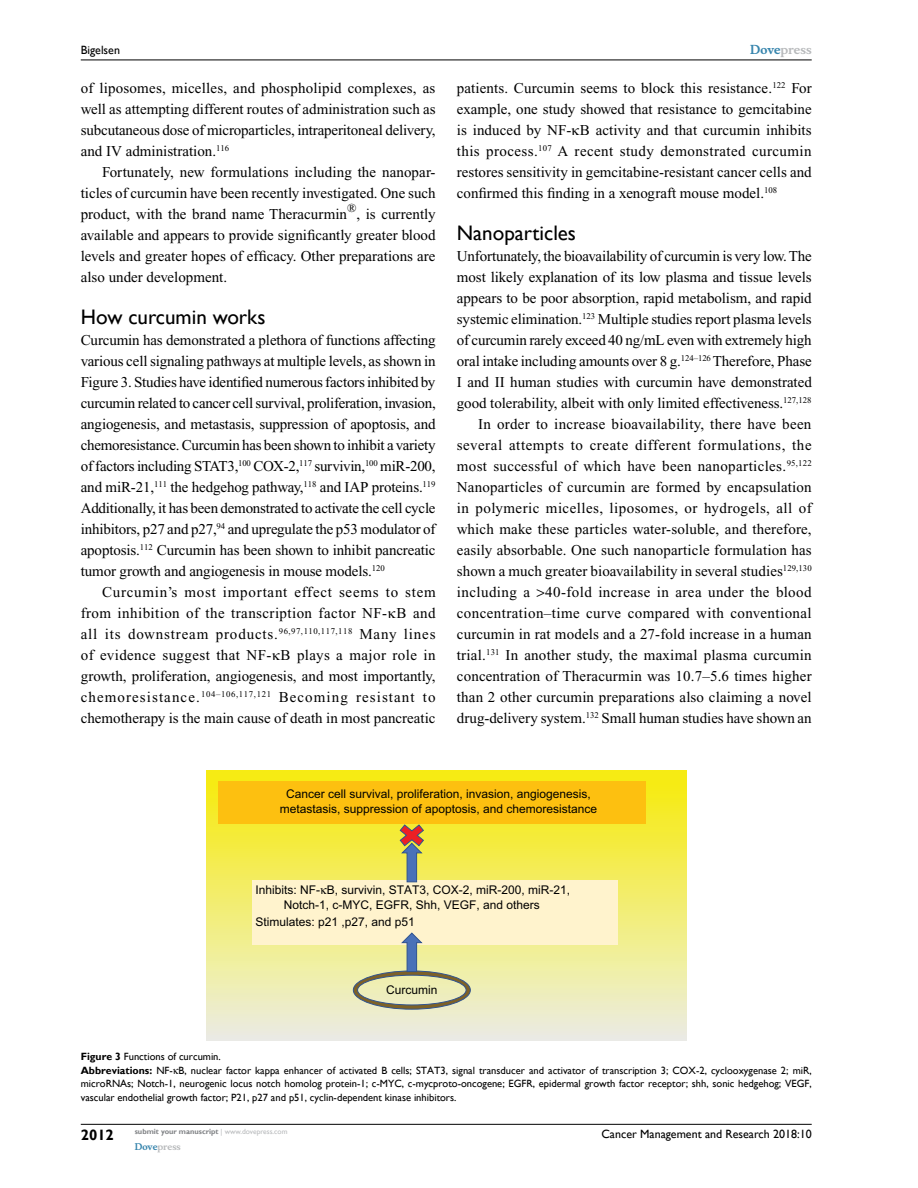
<style>
.page{position:relative;width:918px;height:1188px;background:#fff}
.page>*{position:absolute;margin:0;border:0;box-sizing:border-box;transform-origin:0 0}
.t1{font:21px "Gill Sans";color:#000}
.t2{font:15px/21px "Times New Roman";color:#000;text-align:justify}
.t3{font:700 15px "Gill Sans";color:#000}
.t4{font:12.3px "Times New Roman";color:#000}
.t5{font:12px/14.4px "Arial";color:#000;text-align:center}
.t6{font:12px "Gill Sans";color:#000}
.t7{font:700 12px "Musee";color:#b8babc}
.t8{font:10.5px/13.5px "Gill Sans";color:#000}
.t9{font:700 9px "Musee";color:#b8babc}
.t10{font:700 7.5px "Gill Sans";color:#808285}
.s1{color:#3785ad}
.s2{font-weight:700}
.s3{font-weight:400;color:#b8babc}
</style>
<div class="page">
<hr style="left:81px;top:1124px;width:731px;height:1px;background:#000">
<hr style="left:81px;top:60px;width:731px;height:1px;background:#000">
<div style="left:206px;top:771px;width:480px;height:270px;background:linear-gradient(to bottom,#f7eb06,#eceee1)"></div>
<div style="left:219px;top:781px;width:427px;height:43px;background:#fdc010"></div>
<div style="left:252px;top:881px;width:366px;height:64px;background:#fff3cd"></div>
<svg style="left:353px;top:932px;width:118px;height:78px;background:#d6d5a5"></svg>
<svg style="left:400px;top:824px;width:24px;height:58px"></svg>
<p class="t6" style="left:81px;top:43px;width:41px">Bigelsen</p>
<p class="t2" style="left:81px;top:77px;width:356px">of liposomes, micelles, and phospholipid complexes, as well as attempting different routes of administration such as subcutaneous dose of microparticles, intraperitoneal delivery, and IV administration.<sup>116</sup></p>
<p class="t2" style="left:81px;top:161px;width:356px;text-indent:21px">Fortunately, new formulations including the nanopar&shy;ticles of curcumin have been recently investigated. One such product, with the brand name Theracurmin</p>
<p class="t4" style="left:347px;top:201px;width:11px">®</p>
<p class="t2" style="left:81px;top:203px;width:356px;text-indent:276px">, is currently available and appears to provide significantly greater blood levels and greater hopes of efficacy. Other preparations are also under development.</p>
<h1 class="t1" style="left:81px;top:304px;width:186px">How curcumin works</h1>
<p class="t2" style="left:81px;top:329px;width:357px">Curcumin has demonstrated a plethora of functions affecting various cell signaling pathways at multiple levels, as shown in Figure 3. Studies have identified numerous factors inhibited by curcumin related to cancer cell survival, proliferation, invasion, angiogenesis, and metastasis, suppression of apoptosis, and chemoresistance. Curcumin has been shown to inhibit a variety of factors including STAT3,<sup>100</sup> COX-2,<sup>117</sup> survivin,<sup>100</sup> miR-200, and miR-21,<sup>111</sup> the hedgehog pathway,<sup>118</sup> and IAP proteins.<sup>119<br></sup>Additionally, it has been demonstrated to activate the cell cycle inhibitors, p27 and p27,<sup>94</sup> and upregulate the p53 modulator of apoptosis.<sup>112</sup> Curcumin has been shown to inhibit pancreatic tumor growth and angiogenesis in mouse models.<sup>120</sup></p>
<p class="t2" style="left:81px;top:581px;width:357px;text-indent:21px">Curcumin’s most important effect seems to stem from inhibition of the transcription factor NF- B and all its downstream products.<sup>96,97,110,117,118</sup> Many lines of evidence suggest that NF- B plays a major role in growth, proliferation, angiogenesis, and most importantly, chemoresistance.<sup>104–106,117,121</sup> Becoming resistant to chemotherapy is the main cause of death in most pancreatic</p>
<p class="t7" style="left:750px;top:43px;width:63px"><span class="s1">Dove</span>press</p>
<p class="t2" style="left:457px;top:77px;width:356px">patients. Curcumin seems to block this resistance.<sup>122</sup> For example, one study showed that resistance to gemcitabine is induced by NF- B activity and that curcumin inhibits this process.<sup>107</sup> A recent study demonstrated curcumin restores sensitivity in gemcitabine-resistant cancer cells and confirmed this finding in a xenograft mouse model.<sup>108</sup></p>
<h1 class="t1" style="left:457px;top:220px;width:121px">Nanoparticles</h1>
<p class="t2" style="left:457px;top:245px;width:357px;text-align:right">Unfortunately, the bioavailability of curcumin is very low. The most likely explanation of its low plasma and tissue levels appears to be poor absorption, rapid metabolism, and rapid systemic elimination.<sup>123</sup> Multiple studies report plasma levels of curcumin rarely exceed 40 ng/mL even with extremely high oral intake including amounts over 8 g.<sup>124–126</sup> Therefore, Phase I and II human studies with curcumin have demonstrated good tolerability, albeit with only limited effectiveness.<sup>127,128<br></sup>In order to increase bioavailability, there have been several attempts to create different formulations, the most successful of which have been nanoparticles.<sup>95,122<br></sup>Nanoparticles of curcumin are formed by encapsulation in polymeric micelles, liposomes, or hydrogels, all of which make these particles water-soluble, and therefore, easily absorbable. One such nanoparticle formulation has shown a much greater bioavailability in several studies<sup>129,130 </sup>including a 40-fold increase in area under the blood concentration–time curve compared with conventional curcumin in rat models and a 27-fold increase in a human trial.<sup>131</sup> In another study, the maximal plasma curcumin concentration of Theracurmin was 10.7–5.6 times higher than 2 other curcumin preparations also claiming a novel drug-delivery system.<sup>132</sup> Small human studies have shown an</p>
<p class="t5" style="left:280px;top:787px;width:319px">Cancer cell survival, proliferation, invasion, angiogenesis, metastasis, suppression of apoptosis, and chemoresistance</p>
<p class="t5" style="left:256px;top:883px;width:316px">Inhibits: NF- B, survivin, STAT3, COX-2, miR-200, miR-21,<br>Notch-1, c-MYC, EGFR, Shh, VEGF, and others</p>
<p class="t5" style="left:256px;top:915px;width:161px">Stimulates: p21 ,p27, and p51</p>
<p class="t5" style="left:386px;top:983px;width:53px">Curcumin</p>
<p class="t8" style="left:81px;top:1050px;width:732px"><span class="s2">Figure 3</span> Functions of curcumin.<br><span class="s2">Abbreviations:</span> NF- B, nuclear factor kappa enhancer of activated B cells; STAT3, signal transducer and activator of transcription 3; COX-2, cyclooxygenase 2; miR, microRNAs; Notch-1, neurogenic locus notch homolog protein-1; c-MYC, c-mycproto-oncogene; EGFR, epidermal growth factor receptor; shh, sonic hedgehog; VEGF, vascular endothelial growth factor; P21, p27 and p51, cyclin-dependent kinase inhibitors.</p>
<p class="t3" style="left:81px;top:1126px;width:35px">2012</p>
<p class="t10" style="left:135px;top:1127px;width:154px">submit your manuscript <span class="s3">| www.dovepress.com</span></p>
<p class="t9" style="left:135px;top:1141px;width:48px"><span class="s1">Dove</span>press</p>
<p class="t6" style="left:601px;top:1127px;width:212px">Cancer Management and Research 2018:10</p>
</div>
